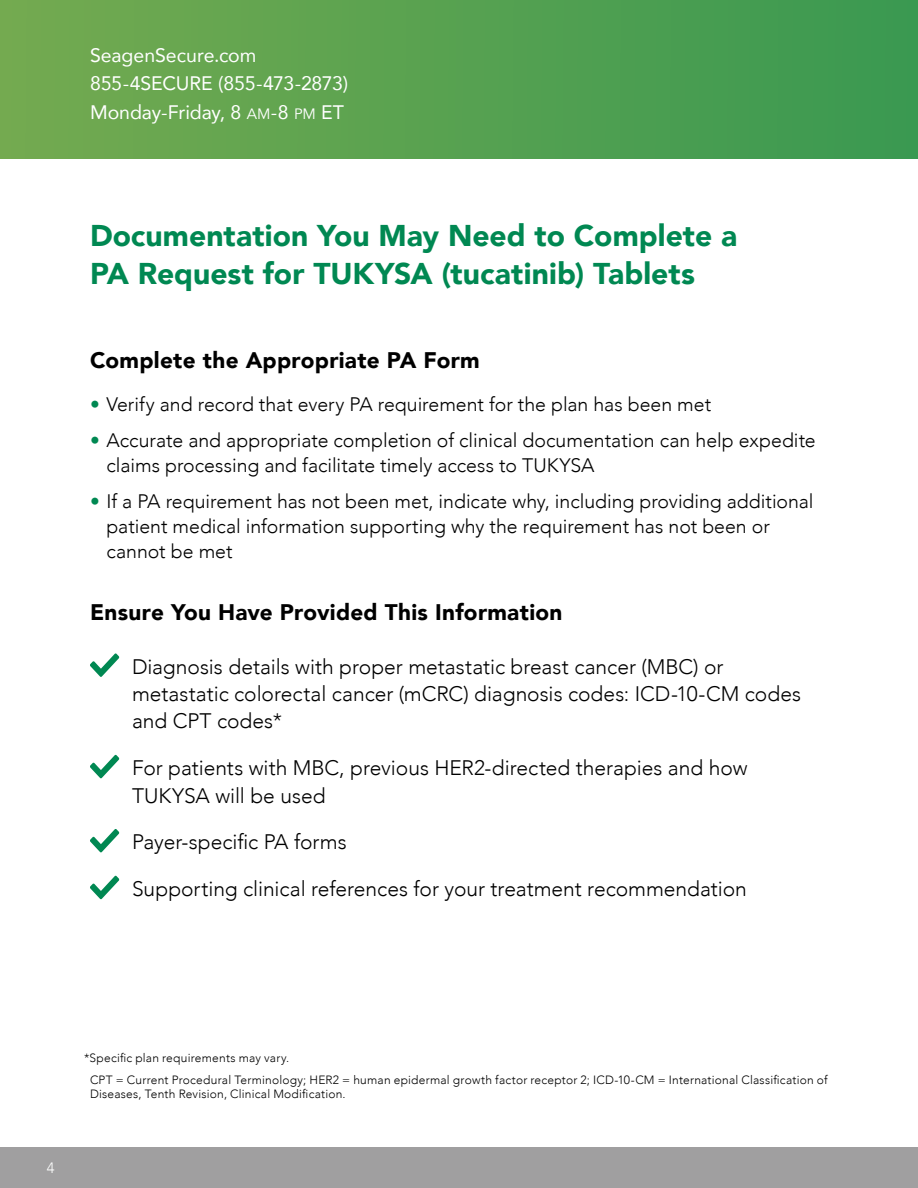
<style>
.page{position:relative;width:918px;height:1188px;background:#fff}
.page>*{position:absolute;margin:0;border:0;box-sizing:border-box;transform-origin:0 0}
.t1{font:900 30px/37.5px "Avenir LT Com";color:#008852}
.t2{font:900 22.5px "Avenir LT Com";letter-spacing:.01em;color:#000}
.t3{font:300 21px/27.3px "Avenir LT Com";color:#000}
.t4{font:300 19.5px/25.3px "Avenir LT Com";color:#000}
.t5{font:19.5px/28.7px "Avenir LT Com";letter-spacing:-.005em;color:#fff}
.t6{font:300 15px "Avenir LT Com";color:#fff}
.t7{font:300 12px/21.1px "Avenir LT Com";letter-spacing:.02em;color:#000}
.s1{font-size:15px}
.s2{color:#008852}
</style>
<div class="page">
<div style="left:0;top:1148px;width:918px;height:40px;background:#a09fa0"></div>
<div style="left:0;top:0;width:918px;height:159px;background:linear-gradient(to right,#74aa50,#3a9951)"></div>
<svg style="left:90px;top:653px;width:29px;height:24px"></svg>
<svg style="left:90px;top:755px;width:29px;height:23px"></svg>
<svg style="left:90px;top:829px;width:29px;height:23px"></svg>
<svg style="left:90px;top:876px;width:29px;height:23px"></svg>
<p class="t5" style="left:90px;top:40px;width:260px">SeagenSecure.com<br>855-4SECURE (855-473-2873)<br>Monday-Friday, 8 <span class="s1">AM</span>-8 <span class="s1">PM</span> ET</p>
<h1 class="t1" style="left:90px;top:217px;width:649px">Documentation You May Need to Complete a<br>PA Request for TUKYSA (tucatinib) Tablets</h1>
<p class="t2" style="left:90px;top:347px;width:391px">Complete the Appropriate PA Form</p>
<p class="t4" style="left:90px;top:391px;width:623px"><span class="s2">•</span> Verify and record that every PA requirement for the plan has been met</p>
<p class="t4" style="left:106px;top:427px;width:711px;text-indent:-16px"><span class="s2">•</span> Accurate and appropriate completion of clinical documentation can help expedite claims processing and facilitate timely access to TUKYSA</p>
<p class="t4" style="left:106px;top:488px;width:709px;text-indent:-16px"><span class="s2">•</span> If a PA requirement has not been met, indicate why, including providing additional patient medical information supporting why the requirement has not been or cannot be met</p>
<p class="t2" style="left:90px;top:599px;width:474px">Ensure You Have Provided This Information</p>
<p class="t3" style="left:132px;top:653px;width:671px">Diagnosis details with proper metastatic breast cancer (MBC) or metastatic colorectal cancer (mCRC) diagnosis codes: ICD-10-CM codes and CPT codes*</p>
<p class="t3" style="left:132px;top:754px;width:617px">For patients with MBC, previous HER2-directed therapies and how<br>TUKYSA will be used</p>
<p class="t3" style="left:132px;top:829px;width:216px">Payer-specific PA forms</p>
<p class="t3" style="left:132px;top:875px;width:616px">Supporting clinical references for your treatment recommendation</p>
<p class="t6" style="left:47px;top:1159px;width:9px">4</p>
<p class="t7" style="left:90px;top:1048px;width:739px;text-indent:-6px">*Specific plan requirements may vary.<br>CPT = Current Procedural Terminology; HER2 = human epidermal growth factor receptor 2; ICD-10-CM = International Classification of</p>
<p class="t7" style="left:90px;top:1083px;width:257px">Diseases, Tenth Revision, Clinical Modification.</p>
</div>
